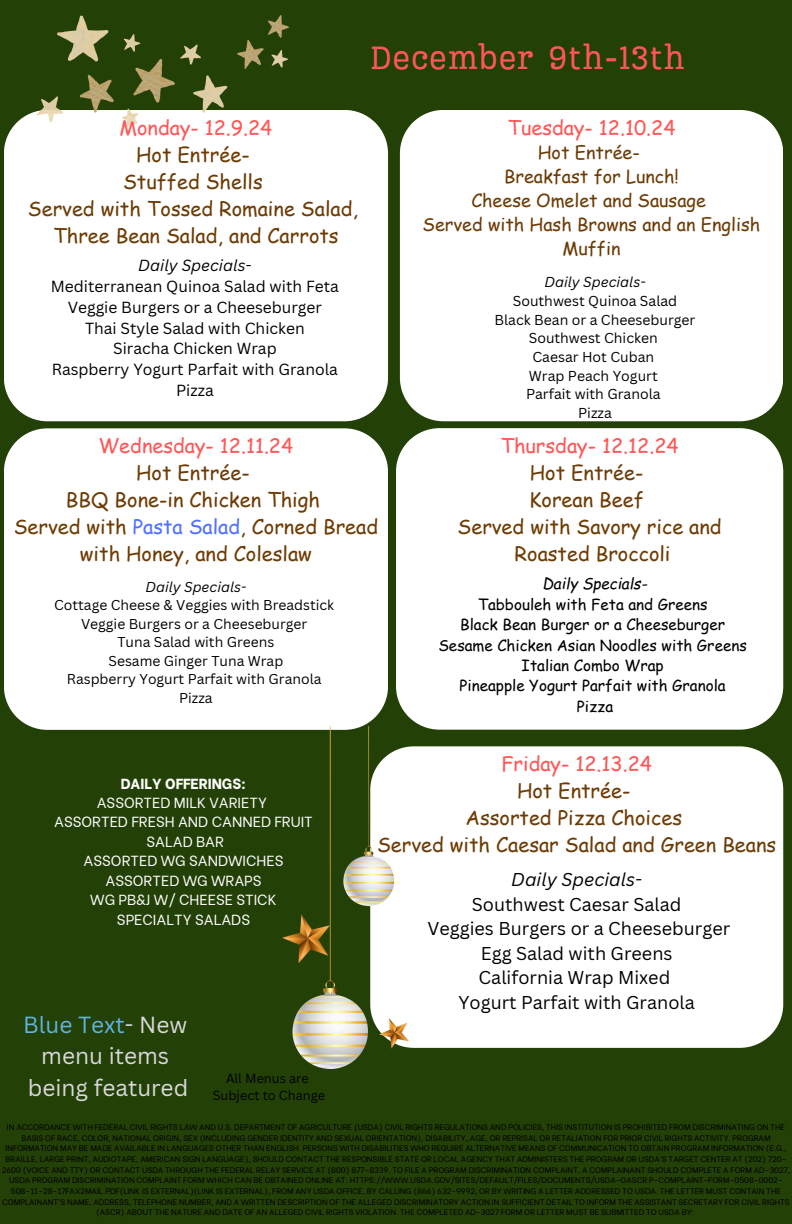
<style>
.page{position:relative;width:792px;height:1224px;background:#234007}
.page>*{position:absolute;margin:0;border:0;box-sizing:border-box;transform-origin:0 0}
.t1{font:32px "Carollo Playscript";color:#ff5757}
.t2{font:22.6px/31.6px "Canva Sans";color:#d9d9d9;text-align:center}
.t3{font:20px/27px "Comic Sans MS";color:#6d3b03;text-align:center}
.t4{font:20px "Comic Sans MS";color:#ff5757}
.t5{font:18px/24.6px "Canva Sans";color:#000;text-align:center}
.t6{font:18px/24px "Comic Sans MS";color:#6d3b03;text-align:center}
.t7{font:15.6px/20.8px "Canva Sans";color:#000;text-align:center}
.t8{font:italic 15.6px "Canva Sans";color:#000}
.t9{font:15.2px/20.4px "Comic Sans MS";color:#000;text-align:center}
.t10{font:14.6px/19.4px "Be Vietnam";color:#fefefe;text-align:center}
.t11{font:800 14.6px "Be Vietnam";color:#fefefe}
.t12{font:14px/18.6px "Canva Sans";color:#000;text-align:center}
.t13{font:12.8px/17.2px "Canva Sans";color:#000;text-align:center}
.t14{font:8px/10.6px "Be Vietnam";color:#000;text-align:center}
.s1{color:#ff5757}
.s2{font-style:italic}
.s3{color:#5271ff}
.s4{color:#62b3e1}
</style>
<div class="page">
<div style="left:4px;top:110px;width:384px;height:311px;background:#fff"></div>
<div style="left:409px;top:746px;width:374px;height:302px;background:#fff"></div>
<div style="left:396px;top:428px;width:387px;height:302px;background:#fff"></div>
<div style="left:4px;top:428px;width:384px;height:302px;background:#fff"></div>
<div style="left:400px;top:110px;width:383px;height:311px;background:#fff"></div>
<img style="left:38px;top:15px;width:250px;height:111px">
<img style="left:283px;top:726px;width:126px;height:342px">
<h1 class="t1" style="left:370px;top:37px;width:317px">December 9th-13th</h1>
<p class="t3" style="left:28px;top:113px;width:332px"><span class="s1">Monday- 12.9.24<br></span>Hot Entrée-<br>Stuffed Shells<br>Served with Tossed Romaine Salad,</p>
<h1 class="t3" style="left:53px;top:221px;width:287px">Three Bean Salad, and Carrots</h1>
<h3 class="t8" style="left:138px;top:254px;width:115px">Daily Specials-</h3>
<h3 class="t7" style="left:51px;top:275px;width:290px">Mediterranean Quinoa Salad with Feta<br>Veggie Burgers or a Cheeseburger<br>Thai Style Salad with Chicken<br>Siracha Chicken Wrap<br>Raspberry Yogurt Parfait with Granola<br>Pizza</h3>
<h3 class="t4" style="left:508px;top:113px;width:170px">Tuesday- 12.10.24</h3>
<h3 class="t6" style="left:423px;top:140px;width:339px">Hot Entrée-<br>Breakfast for Lunch!<br>Cheese Omelet and Sausage<br>Served with Hash Browns and an English<br>Muffin</h3>
<h6 class="t12" style="left:495px;top:273px;width:202px"><span class="s2">Daily Specials-<br></span>Southwest Quinoa Salad<br>Black Bean or a Cheeseburger<br>Southwest Chicken<br>Caesar Hot Cuban<br>Wrap Peach Yogurt</h6>
<p class="t12" style="left:526px;top:385px;width:136px">Parfait with Granola<br>Pizza</p>
<h6 class="t3" style="left:14px;top:432px;width:366px"><span class="s1">Wednesday- 12.11.24<br></span>Hot Entrée-<br>BBQ Bone-in Chicken Thigh<br>Served with <span class="s3">Pasta Salad</span>, Corned Bread with Honey, and Coleslaw</h6>
<h3 class="t12" style="left:54px;top:577px;width:282px"><span class="s2">Daily Specials-<br></span>Cottage Cheese &amp; Veggies with Breadstick<br>Veggie Burgers or a Cheeseburger<br>Tuna Salad with Greens<br>Sesame Ginger Tuna Wrap<br>Raspberry Yogurt Parfait with Granola</h3>
<h3 class="t12" style="left:179px;top:688px;width:35px">Pizza</h3>
<h5 class="t3" style="left:458px;top:432px;width:266px"><span class="s1">Thursday- 12.12.24<br></span>Hot Entrée-<br>Korean Beef<br>Served with Savory rice and</h5>
<h3 class="t3" style="left:515px;top:540px;width:157px">Roasted Broccoli</h3>
<h4 class="t9" style="left:438px;top:573px;width:310px"><span class="s2">Daily Specials-<br></span>Tabbouleh with Feta and Greens<br>Black Bean Burger or a Cheeseburger<br>Sesame Chicken Asian Noodles with Greens<br>Italian Combo Wrap<br>Pineapple Yogurt Parfait with Granola</h4>
<h2 class="t9" style="left:577px;top:695px;width:38px">Pizza</h2>
<h3 class="t11" style="left:121px;top:771px;width:127px">DAILY OFFERINGS:</h3>
<h3 class="t10" style="left:54px;top:791px;width:260px">ASSORTED MILK VARIETY<br>ASSORTED FRESH AND CANNED FRUIT<br>SALAD BAR<br>ASSORTED WG SANDWICHES<br>ASSORTED WG WRAPS<br>WG PB&amp;J W/ CHEESE STICK<br>SPECIALTY SALADS</h3>
<h2 class="t2" style="left:23px;top:1008px;width:166px"><span class="s4">Blue Text</span>- New menu items being featured</h2>
<h3 class="t13" style="left:213px;top:1069px;width:114px">All Menus are<br>Subject to Change</h3>
<h3 class="t3" style="left:377px;top:750px;width:401px"><span class="s1">Friday- 12.13.24<br></span>Hot Entrée-<br>Assorted Pizza Choices<br>Served with Caesar Salad and Green Beans</h3>
<h6 class="t5" style="left:427px;top:867px;width:304px"><span class="s2">Daily Specials-<br></span>Southwest Caesar Salad<br>Veggies Burgers or a Cheeseburger<br>Egg Salad with Greens<br>California Wrap Mixed</h6>
<p class="t5" style="left:458px;top:990px;width:238px">Yogurt Parfait with Granola</p>
<p class="t14" style="left:2px;top:1121px;width:790px">IN ACCORDANCE WITH FEDERAL CIVIL RIGHTS LAW AND U.S. DEPARTMENT OF AGRICULTURE (USDA) CIVIL RIGHTS REGULATIONS AND POLICIES, THIS INSTITUTION IS PROHIBITED FROM DISCRIMINATING ON THE BASIS OF RACE, COLOR, NATIONAL ORIGIN, SEX (INCLUDING GENDER IDENTITY AND SEXUAL ORIENTATION), DISABILITY, AGE, OR REPRISAL OR RETALIATION FOR PRIOR CIVIL RIGHTS ACTIVITY. PROGRAM INFORMATION MAY BE MADE AVAILABLE IN LANGUAGES OTHER THAN ENGLISH. PERSONS WITH DISABILITIES WHO REQUIRE ALTERNATIVE MEANS OF COMMUNICATION TO OBTAIN PROGRAM INFORMATION (E.G., BRAILLE, LARGE PRINT, AUDIOTAPE, AMERICAN SIGN LANGUAGE), SHOULD CONTACT THE RESPONSIBLE STATE OR LOCAL AGENCY THAT ADMINISTERS THE PROGRAM OR USDA’S TARGET CENTER AT (202) 720- 2600 (VOICE AND TTY) OR CONTACT USDA THROUGH THE FEDERAL RELAY SERVICE AT (800) 877-8339. TO FILE A PROGRAM DISCRIMINATION COMPLAINT, A COMPLAINANT SHOULD COMPLETE A FORM AD-3027, USDA PROGRAM DISCRIMINATION COMPLAINT FORM WHICH CAN BE OBTAINED ONLINE AT: HTTPS://WWW.USDA.GOV/SITES/DEFAULT/FILES/DOCUMENTS/USDA-OASCR P-COMPLAINT-FORM-0508-0002- 508-11-28-17FAX2MAIL.PDF(LINK IS EXTERNAL)(LINK IS EXTERNAL), FROM ANY USDA OFFICE, BY CALLING (866) 632-9992, OR BY WRITING A LETTER ADDRESSED TO USDA. THE LETTER MUST CONTAIN THE COMPLAINANT’S NAME, ADDRESS, TELEPHONE NUMBER, AND A WRITTEN DESCRIPTION OF THE ALLEGED DISCRIMINATORY ACTION IN SUFFICIENT DETAIL TO INFORM THE ASSISTANT SECRETARY FOR CIVIL RIGHTS (ASCR) ABOUT THE NATURE AND DATE OF AN ALLEGED CIVIL RIGHTS VIOLATION. THE COMPLETED AD-3027 FORM OR LETTER MUST BE SUBMITTED TO USDA BY:</p>
</div>
